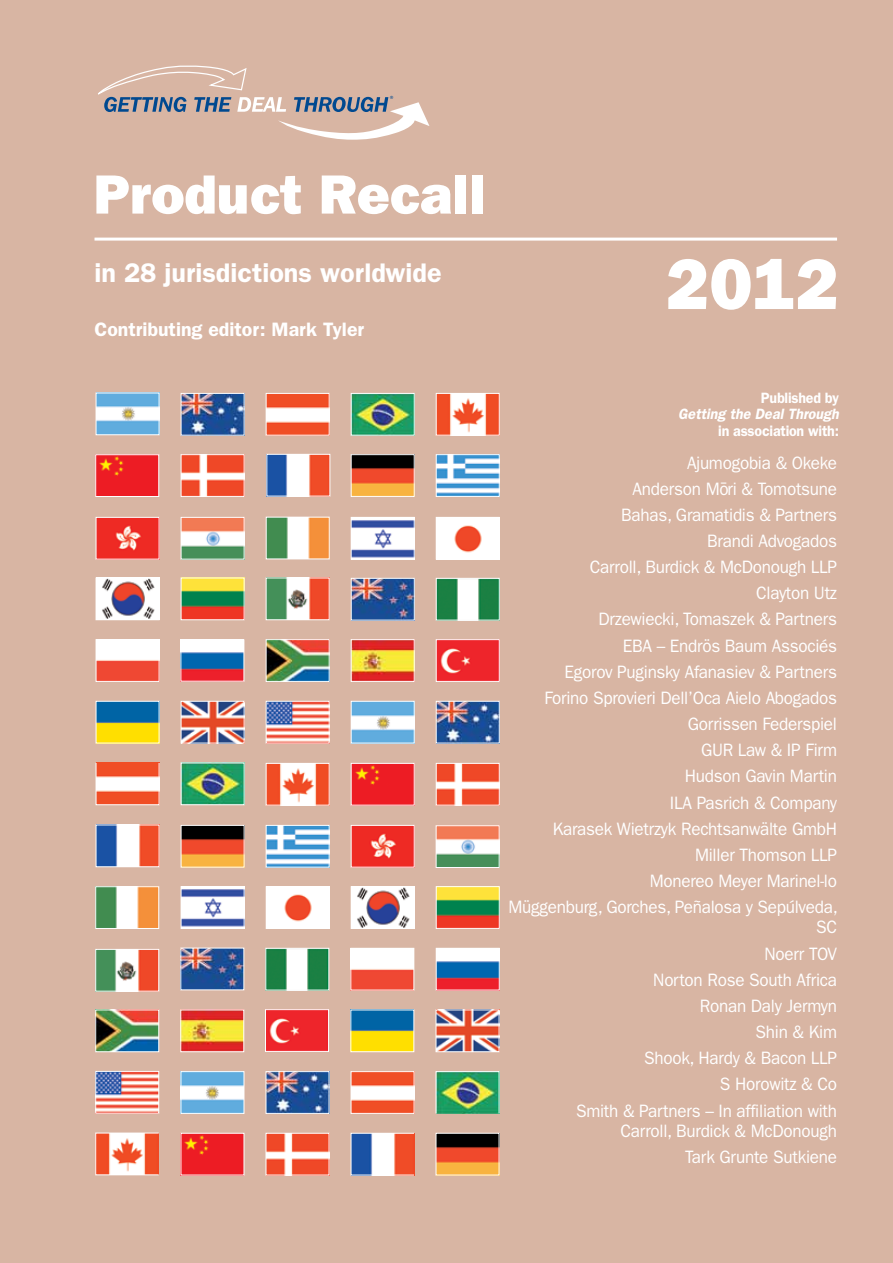
<style>
.page{position:relative;width:893px;height:1263px;background:#d8b5a3}
.page>*{position:absolute;margin:0;border:0;box-sizing:border-box;transform-origin:0 0}
.t1{font:800 72px "Franklin Gothic";color:#fff}
.t2{font:800 55.5px "Franklin Gothic";color:#fff}
.t3{font:600 27px "Franklin Gothic";color:#fff}
.t4{font:600 19.5px "Franklin Gothic";color:#fff}
.t5{font:18px/26.1px "Franklin Gothic";letter-spacing:-.015em;color:#fff;text-align:right;scale:.95 1}
.t6{font:600 15px "Franklin Gothic";letter-spacing:-.015em;color:#fff;scale:.95 1}
.t7{font:italic 600 15px "Franklin Gothic";color:#fff;scale:.95 1}
.t8{font:7.35px "Franklin Gothic";color:#004990}
</style>
<div class="page">
<svg style="left:98px;top:65px;width:331px;height:75px;background:#cdb4a9"></svg>
<img style="left:98px;top:519px;width:59px;height:38px">
<div style="left:96px;top:517px;width:63px;height:42px;border:1px solid #fff"></div>
<img style="left:438px;top:456px;width:60px;height:39px">
<div style="left:436px;top:454px;width:64px;height:43px;border:1px solid #fff"></div>
<img style="left:183px;top:456px;width:59px;height:39px">
<div style="left:181px;top:454px;width:63px;height:43px;border:1px solid #fff"></div>
<img style="left:353px;top:456px;width:60px;height:39px">
<div style="left:351px;top:454px;width:64px;height:43px;border:1px solid #fff"></div>
<img style="left:438px;top:519px;width:60px;height:38px">
<img style="left:353px;top:519px;width:60px;height:38px">
<div style="left:351px;top:517px;width:64px;height:42px;border:1px solid #fff"></div>
<img style="left:98px;top:580px;width:59px;height:38px">
<img style="left:183px;top:519px;width:59px;height:38px">
<div style="left:181px;top:517px;width:63px;height:42px;border:1px solid #fff"></div>
<img style="left:98px;top:703px;width:59px;height:38px">
<div style="left:96px;top:701px;width:63px;height:42px;border:1px solid #fff"></div>
<img style="left:268px;top:641px;width:60px;height:39px">
<div style="left:266px;top:639px;width:64px;height:43px;border:1px solid #fff"></div>
<img style="left:438px;top:641px;width:60px;height:39px">
<div style="left:436px;top:639px;width:64px;height:43px;border:1px solid #fff"></div>
<img style="left:353px;top:641px;width:60px;height:39px">
<div style="left:351px;top:639px;width:64px;height:43px;border:1px solid #fff"></div>
<img style="left:438px;top:703px;width:60px;height:38px">
<div style="left:436px;top:701px;width:64px;height:42px;border:1px solid #fff"></div>
<img style="left:268px;top:703px;width:60px;height:38px">
<div style="left:266px;top:701px;width:64px;height:42px;border:1px solid #fff"></div>
<img style="left:353px;top:703px;width:60px;height:38px">
<div style="left:351px;top:701px;width:64px;height:42px;border:1px solid #fff"></div>
<img style="left:98px;top:764px;width:59px;height:39px">
<div style="left:96px;top:762px;width:63px;height:43px;border:1px solid #fff"></div>
<img style="left:183px;top:703px;width:59px;height:38px">
<div style="left:181px;top:701px;width:63px;height:42px;border:1px solid #fff"></div>
<img style="left:98px;top:641px;width:59px;height:39px">
<div style="left:96px;top:639px;width:63px;height:43px;border:1px solid #fff"></div>
<img style="left:183px;top:580px;width:59px;height:38px">
<div style="left:181px;top:578px;width:63px;height:42px;border:1px solid #fff"></div>
<img style="left:268px;top:580px;width:60px;height:38px">
<div style="left:266px;top:578px;width:64px;height:42px;border:1px solid #fff"></div>
<img style="left:353px;top:765px;width:60px;height:38px">
<div style="left:351px;top:763px;width:64px;height:42px;border:1px solid #fff"></div>
<img style="left:438px;top:765px;width:60px;height:38px">
<div style="left:436px;top:763px;width:64px;height:42px;border:1px solid #fff"></div>
<img style="left:183px;top:764px;width:59px;height:39px">
<div style="left:181px;top:762px;width:63px;height:43px;border:1px solid #fff"></div>
<img style="left:268px;top:765px;width:60px;height:38px">
<div style="left:266px;top:763px;width:64px;height:42px;border:1px solid #fff"></div>
<img style="left:353px;top:580px;width:60px;height:38px">
<div style="left:351px;top:578px;width:64px;height:42px;border:1px solid #fff"></div>
<img style="left:182px;top:641px;width:60px;height:38px">
<div style="left:180px;top:639px;width:64px;height:42px;border:1px solid #fff"></div>
<img style="left:268px;top:519px;width:60px;height:38px">
<div style="left:266px;top:517px;width:64px;height:42px;border:1px solid #fff"></div>
<img style="left:268px;top:456px;width:60px;height:38px">
<div style="left:266px;top:454px;width:64px;height:42px;border:1px solid #fff"></div>
<img style="left:97px;top:456px;width:60px;height:39px">
<div style="left:95px;top:454px;width:64px;height:43px;border:1px solid #fff"></div>
<img style="left:438px;top:888px;width:60px;height:39px">
<div style="left:436px;top:886px;width:64px;height:43px;border:1px solid #fff"></div>
<img style="left:183px;top:888px;width:59px;height:39px">
<div style="left:181px;top:886px;width:63px;height:43px;border:1px solid #fff"></div>
<img style="left:352px;top:950px;width:60px;height:38px">
<div style="left:350px;top:948px;width:64px;height:42px;border:1px solid #fff"></div>
<img style="left:267px;top:950px;width:60px;height:38px">
<div style="left:265px;top:948px;width:64px;height:42px;border:1px solid #fff"></div>
<img style="left:183px;top:1073px;width:59px;height:39px">
<div style="left:181px;top:1071px;width:63px;height:43px;border:1px solid #fff"></div>
<img style="left:353px;top:1073px;width:59px;height:39px">
<div style="left:351px;top:1071px;width:63px;height:43px;border:1px solid #fff"></div>
<img style="left:268px;top:1073px;width:59px;height:39px">
<div style="left:266px;top:1071px;width:63px;height:43px;border:1px solid #fff"></div>
<img style="left:352px;top:1011px;width:60px;height:39px">
<div style="left:350px;top:1009px;width:64px;height:43px;border:1px solid #fff"></div>
<img style="left:97px;top:1011px;width:60px;height:39px">
<div style="left:95px;top:1009px;width:64px;height:43px;border:1px solid #fff"></div>
<img style="left:182px;top:1011px;width:60px;height:39px">
<div style="left:180px;top:1009px;width:64px;height:43px;border:1px solid #fff"></div>
<img style="left:268px;top:827px;width:60px;height:38px">
<div style="left:266px;top:825px;width:64px;height:42px;border:1px solid #fff"></div>
<img style="left:353px;top:827px;width:60px;height:38px">
<div style="left:351px;top:825px;width:64px;height:42px;border:1px solid #fff"></div>
<img style="left:98px;top:826px;width:59px;height:39px">
<div style="left:96px;top:824px;width:63px;height:43px;border:1px solid #fff"></div>
<img style="left:183px;top:827px;width:59px;height:38px">
<div style="left:181px;top:825px;width:63px;height:42px;border:1px solid #fff"></div>
<img style="left:438px;top:827px;width:60px;height:39px">
<div style="left:436px;top:825px;width:64px;height:43px;border:1px solid #fff"></div>
<img style="left:267px;top:1011px;width:60px;height:39px">
<div style="left:265px;top:1009px;width:64px;height:43px;border:1px solid #fff"></div>
<img style="left:97px;top:1073px;width:60px;height:38px">
<div style="left:95px;top:1071px;width:64px;height:42px;border:1px solid #fff"></div>
<img style="left:182px;top:950px;width:60px;height:38px">
<img style="left:268px;top:888px;width:60px;height:39px">
<img style="left:97px;top:888px;width:60px;height:39px">
<div style="left:95px;top:886px;width:64px;height:43px;border:1px solid #fff"></div>
<img style="left:268px;top:395px;width:60px;height:39px">
<div style="left:266px;top:393px;width:64px;height:43px;border:1px solid #fff"></div>
<img style="left:353px;top:395px;width:60px;height:39px">
<div style="left:351px;top:393px;width:64px;height:43px;border:1px solid #fff"></div>
<img style="left:98px;top:395px;width:59px;height:38px">
<div style="left:96px;top:393px;width:63px;height:42px;border:1px solid #fff"></div>
<img style="left:183px;top:395px;width:59px;height:39px">
<div style="left:181px;top:393px;width:63px;height:43px;border:1px solid #fff"></div>
<img style="left:438px;top:395px;width:60px;height:39px">
<div style="left:436px;top:393px;width:64px;height:43px;border:1px solid #fff"></div>
<img style="left:183px;top:1135px;width:59px;height:38px">
<div style="left:181px;top:1133px;width:63px;height:42px;border:1px solid #fff"></div>
<img style="left:353px;top:1135px;width:59px;height:38px">
<div style="left:351px;top:1133px;width:63px;height:42px;border:1px solid #fff"></div>
<img style="left:268px;top:1135px;width:59px;height:38px">
<div style="left:266px;top:1133px;width:63px;height:42px;border:1px solid #fff"></div>
<img style="left:97px;top:1135px;width:60px;height:38px">
<div style="left:95px;top:1133px;width:64px;height:42px;border:1px solid #fff"></div>
<img style="left:438px;top:950px;width:60px;height:38px">
<div style="left:436px;top:948px;width:64px;height:42px;border:1px solid #fff"></div>
<img style="left:438px;top:1011px;width:59px;height:39px">
<div style="left:436px;top:1009px;width:63px;height:43px;border:1px solid #fff"></div>
<img style="left:438px;top:1073px;width:59px;height:39px">
<div style="left:436px;top:1071px;width:63px;height:43px;border:1px solid #fff"></div>
<img style="left:438px;top:1135px;width:59px;height:38px">
<div style="left:436px;top:1133px;width:63px;height:42px;border:1px solid #fff"></div>
<img style="left:438px;top:580px;width:60px;height:38px">
<div style="left:436px;top:578px;width:64px;height:42px;border:1px solid #fff"></div>
<img style="left:353px;top:888px;width:60px;height:39px">
<img style="left:97px;top:951px;width:60px;height:38px">
<div style="left:95px;top:949px;width:64px;height:42px;border:1px solid #fff"></div>
<hr style="left:94px;top:238px;width:743px;height:3px;background:#fff">
<p class="t8" style="left:390px;top:94px;width:7px">®</p>
<h2 class="t2" style="left:94px;top:162px;width:393px">Product Recall</h2>
<h3 class="t3" style="left:94px;top:256px;width:349px">in 28 jurisdictions worldwide</h3>
<p class="t4" style="left:94px;top:318px;width:271px">Contributing editor: Mark Tyler</p>
<h1 class="t1" style="left:666px;top:242px;width:174px">2012</h1>
<p class="t6" style="left:761px;top:389px;width:84px">Published by</p>
<p class="t7" style="left:678px;top:405px;width:171px">Getting the Deal Through</p>
<p class="t6" style="left:718px;top:422px;width:129px">in association with:</p>
<p class="t5" style="left:508px;top:449px;width:348px">Ajumogobia &amp; Okeke<br>Anderson Mo¯ri &amp; Tomotsune<br>Bahas, Gramatidis &amp; Partners<br>Brandi Advogados<br>Carroll, Burdick &amp; McDonough LLP<br>Clayton Utz<br>Drzewiecki, Tomaszek &amp; Partners<br>EBA – Endrös Baum Associés<br>Egorov Puginsky Afanasiev &amp; Partners<br>Forino Sprovieri Dell’Oca Aielo Abogados<br>Gorrissen Federspiel<br>GUR Law &amp; IP Firm<br>Hudson Gavin Martin<br>ILA Pasrich &amp; Company<br>Karasek Wietrzyk Rechtsanwälte GmbH<br>Miller Thomson LLP<br>Monereo Meyer Marinel-lo<br>Müggenburg, Gorches, Peñalosa y Sepúlveda,</p>
<p class="t5" style="left:576px;top:914px;width:276px">SC<br>Noerr TOV<br>Norton Rose South Africa<br>Ronan Daly Jermyn<br>Shin &amp; Kim<br>Shook, Hardy &amp; Bacon LLP<br>S Horowitz &amp; Co<br>Smith &amp; Partners – In affiliation with</p>
<p class="t5" style="left:620px;top:1118px;width:229px">Carroll, Burdick &amp; McDonough<br>Tark Grunte Sutkiene</p>
</div>
